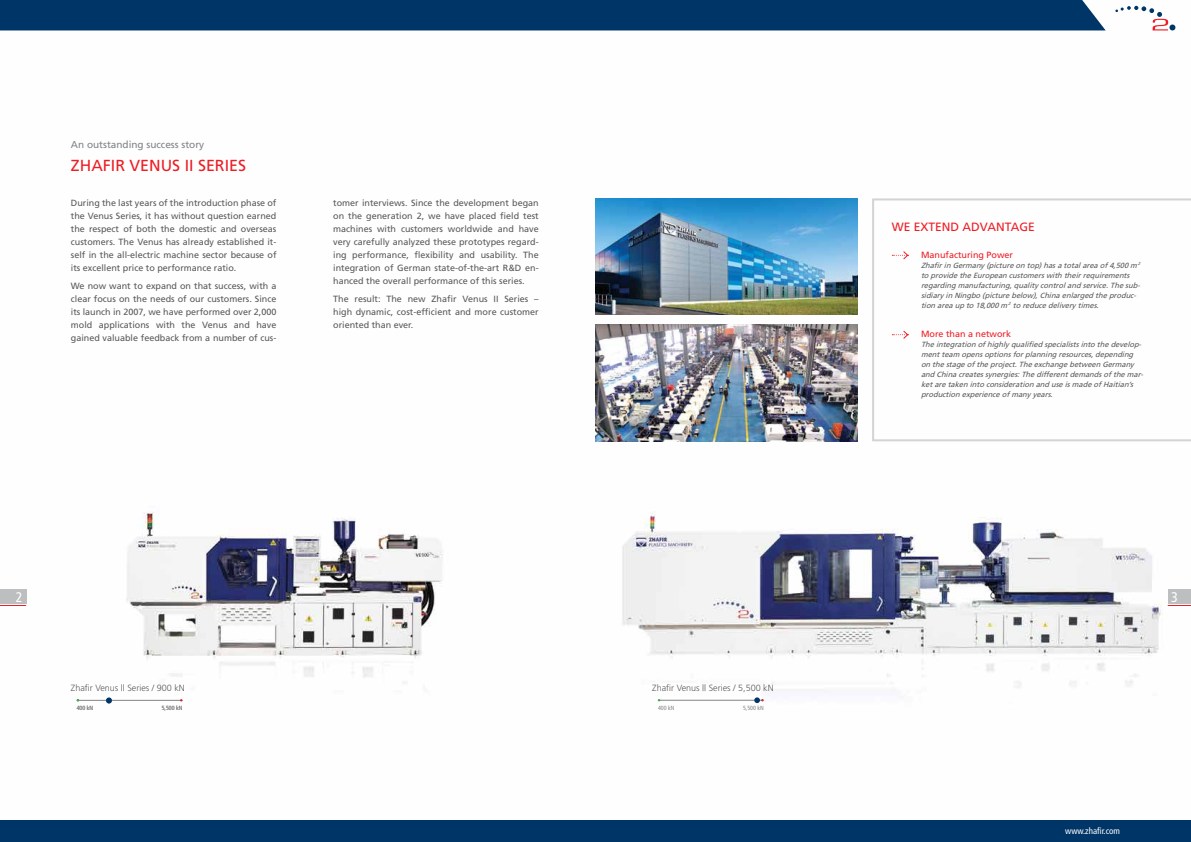
<style>
.page{position:relative;width:1191px;height:842px;background:#fff}
.page>*{position:absolute;margin:0;border:0;box-sizing:border-box;transform-origin:0 0}
.t1{font:16px "Frutiger";color:#ed1d24}
.t2{font:condensed 14px "Frutiger";color:#fff}
.t3{font:12px "Frutiger";color:#ed1d24}
.t4{font:10px "Frutiger";color:#808285}
.t5{font:9px/13px "Frutiger";color:#58595b;text-align:justify}
.t6{font:300 9px "Frutiger";color:#58595b}
.t7{font:9px "Frutiger";color:#ed1d24}
.t8{font:condensed 9px "Frutiger";color:#fff}
.t9{font:italic 7.5px/10px "Frutiger";color:#58595b}
.t10{font:condensed 6px "Frutiger";color:#808285}
</style>
<div class="page">
<img style="left:0;top:5px;width:1191px;height:699px">
<svg style="left:872px;top:198px;width:319px;height:243px"></svg>
<div style="left:1167px;top:590px;width:24px;height:14px;background:#bcbec0"></div>
<div style="left:0;top:590px;width:26px;height:14px;background:#bcbec0"></div>
<svg style="left:1167px;top:605px;width:24px;height:1px"></svg>
<svg style="left:0;top:605px;width:26px;height:1px"></svg>
<div style="left:0;top:820px;width:1191px;height:22px;background:#003568"></div>
<svg style="left:1115px;top:6px;width:60px;height:24px"></svg>
<div style="left:0;top:0;width:1105px;height:30px;background:#003568"></div>
<img style="left:595px;top:198px;width:262px;height:117px">
<img style="left:595px;top:325px;width:262px;height:116px">
<hr style="left:658px;top:700px;width:105px;height:1px;background:#808285">
<svg style="left:754px;top:697px;width:9px;height:6px"></svg>
<svg style="left:892px;top:250px;width:17px;height:10px"></svg>
<svg style="left:892px;top:330px;width:17px;height:10px"></svg>
<hr style="left:77px;top:700px;width:105px;height:1px;background:#808285">
<svg style="left:106px;top:697px;width:6px;height:6px"></svg>
<p class="t4" style="left:71px;top:138px;width:135px">An outstanding success story</p>
<h1 class="t1" style="left:71px;top:156px;width:177px">ZHAFIR VENUS II SERIES</h1>
<p class="t5" style="left:71px;top:196px;width:207px">During the last years of the introduction phase of the Venus Series, it has without question earned the respect of both the domestic and overseas customers. The Venus has already established it&shy;self in the all-electric machine sector because of its excellent price to performance ratio.</p>
<p class="t5" style="left:71px;top:280px;width:207px">We now want to expand on that success, with a clear focus on the needs of our customers. Since its launch in 2007, we have performed over 2,000 mold applications with the Venus and have gained valuable feedback from a number of cus-</p>
<p class="t5" style="left:333px;top:196px;width:207px">tomer interviews. Since the development began on the generation 2, we have placed field test machines with customers worldwide and have very carefully analyzed these prototypes regard&shy;ing performance, flexibility and usability. The integration of German state-of-the-art R&amp;D en&shy;hanced the overall performance of this series.</p>
<p class="t5" style="left:333px;top:293px;width:207px">The result: The new Zhafir Venus II Series – high dynamic, cost-efficient and more customer oriented than ever.</p>
<h3 class="t3" style="left:891px;top:220px;width:144px">WE EXTEND ADVANTAGE</h3>
<p class="t7" style="left:921px;top:249px;width:94px">Manufacturing Power</p>
<p class="t9" style="left:921px;top:260px;width:223px">Zhafirin Germany (pictureon top)hasatotalareaof4,500m<sup>2 </sup>to providetheEuropean customerswith theirrequirements regarding manufacturing,quality controland service.Thesub&shy;sidiary in Ningbo (picturebelow),Chinaenlarged theproduc&shy;tion areaup to 18,000m<sup>2</sup> to reducedelivery times.</p>
<p class="t7" style="left:921px;top:329px;width:92px">More than a network</p>
<p class="t9" style="left:921px;top:339px;width:226px">Theintegration ofhighly qualified specialistsinto thedevelop&shy;mentteam opensoptionsforplanning resources,depending on thestageoftheproject.Theexchangebetween Germany and Chinacreatessynergies:Thedifferentdemandsofthemar&shy;ketaretaken into consideration and useismadeofHaitian’s production experienceofmany years.</p>
<h2 class="t2" style="left:16px;top:589px;width:8px">2</h2>
<h2 class="t2" style="left:1171px;top:589px;width:8px">3</h2>
<p class="t6" style="left:71px;top:683px;width:116px">Zhafir Venus || Series / 900 kN</p>
<p class="t10" style="left:77px;top:705px;width:18px">400 kN</p>
<p class="t10" style="left:162px;top:705px;width:22px">5,500 kN</p>
<p class="t6" style="left:652px;top:683px;width:123px">Zhafir Venus || Series / 5,500 kN</p>
<p class="t10" style="left:658px;top:705px;width:18px">400 kN</p>
<p class="t10" style="left:743px;top:705px;width:22px">5,500 kN</p>
<p class="t8" style="left:1065px;top:825px;width:56px">www.zhafir.com</p>
</div>
